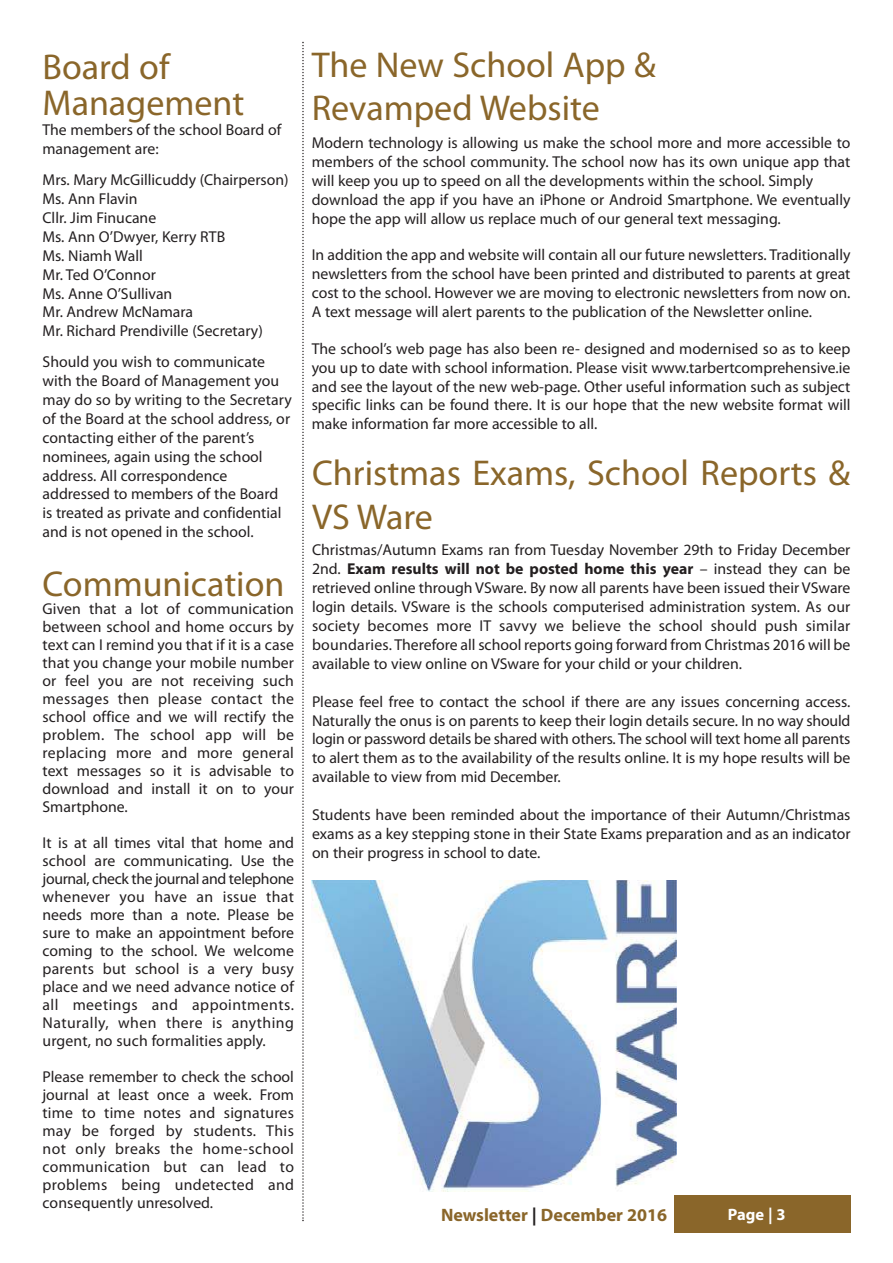
<style>
.page{position:relative;width:893px;height:1263px;background:#fff}
.page>*{position:absolute;margin:0;border:0;box-sizing:border-box;transform-origin:0 0}
.t1{font:36px/36px "Myriad Pro";color:#8a662a}
.t2{font:700 18px "Myriad Pro";color:#8a662a}
.t3{font:700 16.5px "Myriad Pro";color:#fff}
.t4{font:15.75px/18.9px "Myriad Pro";color:#231f20;text-align:justify}
.s1{font-weight:700}
.s2{color:#231f20}
</style>
<div class="page">
<div style="left:674px;top:1195px;width:176px;height:38px;background:#8a662a"></div>
<svg style="left:302px;top:42px;width:2px;height:1179px"></svg>
<img style="left:311px;top:880px;width:366px;height:311px">
<h1 class="t1" style="left:43px;top:50px;width:203px">Board of<br>Management</h1>
<p class="t4" style="left:43px;top:121px;width:240px">The members of the school Board of management are:</p>
<p class="t4" style="left:43px;top:171px;width:248px;text-align:left">Mrs. Mary McGillicuddy (Chairperson)<br>Ms. Ann Flavin<br>Cllr. Jim Finucane<br>Ms. Ann O’Dwyer, Kerry RTB<br>Ms. Niamh Wall<br>Mr. Ted O’Connor<br>Ms. Anne O’Sullivan<br>Mr. Andrew McNamara<br>Mr. Richard Prendiville (Secretary)</p>
<p class="t4" style="left:43px;top:353px;width:251px;text-align:left">Should you wish to communicate with the Board of Management you may do so by writing to the Secretary of the Board at the school address, or contacting either of the parent’s nominees, again using the school address. All correspondence addressed to members of the Board is treated as private and confidential and is not opened in the school.</p>
<h1 class="t1" style="left:43px;top:567px;width:243px">Communication</h1>
<p class="t4" style="left:43px;top:600px;width:253px;line-height:18px">Given that a lot of communication between school and home occurs by text can I remind you that if it is a case that you change your mobile number or feel you are not receiving such messages then please contact the school office and we will rectify the problem. The school app will be replacing more and more general text messages so it is advisable to download and install it on to your Smartphone.</p>
<p class="t4" style="left:42px;top:834px;width:253px;line-height:18px">It is at all times vital that home and school are communicating. Use the journal, check the journal and telephone whenever you have an issue that needs more than a note. Please be sure to make an appointment before coming to the school. We welcome parents but school is a very busy place and we need advance notice of all meetings and appointments.<br>Naturally, when there is anything urgent, no such formalities apply.</p>
<p class="t4" style="left:42px;top:1068px;width:253px;line-height:18px">Please remember to check the school journal at least once a week. From time to time notes and signatures may be forged by students. This not only breaks the home-school communication but can lead to problems being undetected and consequently unresolved.</p>
<h1 class="t1" style="left:312px;top:44px;width:346px;line-height:43.2px">The New School App &amp;<br>Revamped Website</h1>
<p class="t4" style="left:312px;top:134px;width:540px;text-align:left">Modern technology is allowing us make the school more and more accessible to members of the school community. The school now has its own unique app that will keep you up to speed on all the developments within the school. Simply download the app if you have an iPhone or Android Smartphone. We eventually hope the app will allow us replace much of our general text messaging.</p>
<p class="t4" style="left:312px;top:246px;width:540px">In addition the app and website will contain all our future newsletters. Traditionally newsletters from the school have been printed and distributed to parents at great cost to the school. However we are moving to electronic newsletters from now on.<br>A text message will alert parents to the publication of the Newsletter online.</p>
<p class="t4" style="left:312px;top:340px;width:540px">The school’s web page has also been re- designed and modernised so as to keep you up to date with school information. Please visit www.tarbertcomprehensive.ie and see the layout of the new web-page. Other useful information such as subject specific links can be found there. It is our hope that the new website format will make information far more accessible to all.</p>
<h1 class="t1" style="left:312px;top:452px;width:540px;line-height:44.4px">Christmas Exams, School Reports &amp;<br>VS Ware</h1>
<p class="t4" style="left:312px;top:541px;width:540px">Christmas/Autumn Exams ran from Tuesday November 29th to Friday December 2nd. <span class="s1">Exam results will not be posted home this year</span> – instead they can be retrieved online through VSware. By now all parents have been issued their VSware login details. VSware is the schools computerised administration system. As our society becomes more IT savvy we believe the school should push similar boundaries. Therefore all school reports going forward from Christmas 2016 will be available to view online on VSware for your child or your children.</p>
<p class="t4" style="left:312px;top:692px;width:540px">Please feel free to contact the school if there are any issues concerning access.<br>Naturally the onus is on parents to keep their login details secure. In no way should login or password details be shared with others. The school will text home all parents to alert them as to the availability of the results online. It is my hope results will be available to view from mid December.</p>
<p class="t4" style="left:312px;top:806px;width:540px">Students have been reminded about the importance of their Autumn/Christmas exams as a key stepping stone in their State Exams preparation and as an indicator on their progress in school to date.</p>
<p class="t2" style="left:441px;top:1206px;width:227px">Newsletter <span class="s2">|</span> December 2016</p>
<p class="t3" style="left:728px;top:1206px;width:59px">Page | 3</p>
</div>
